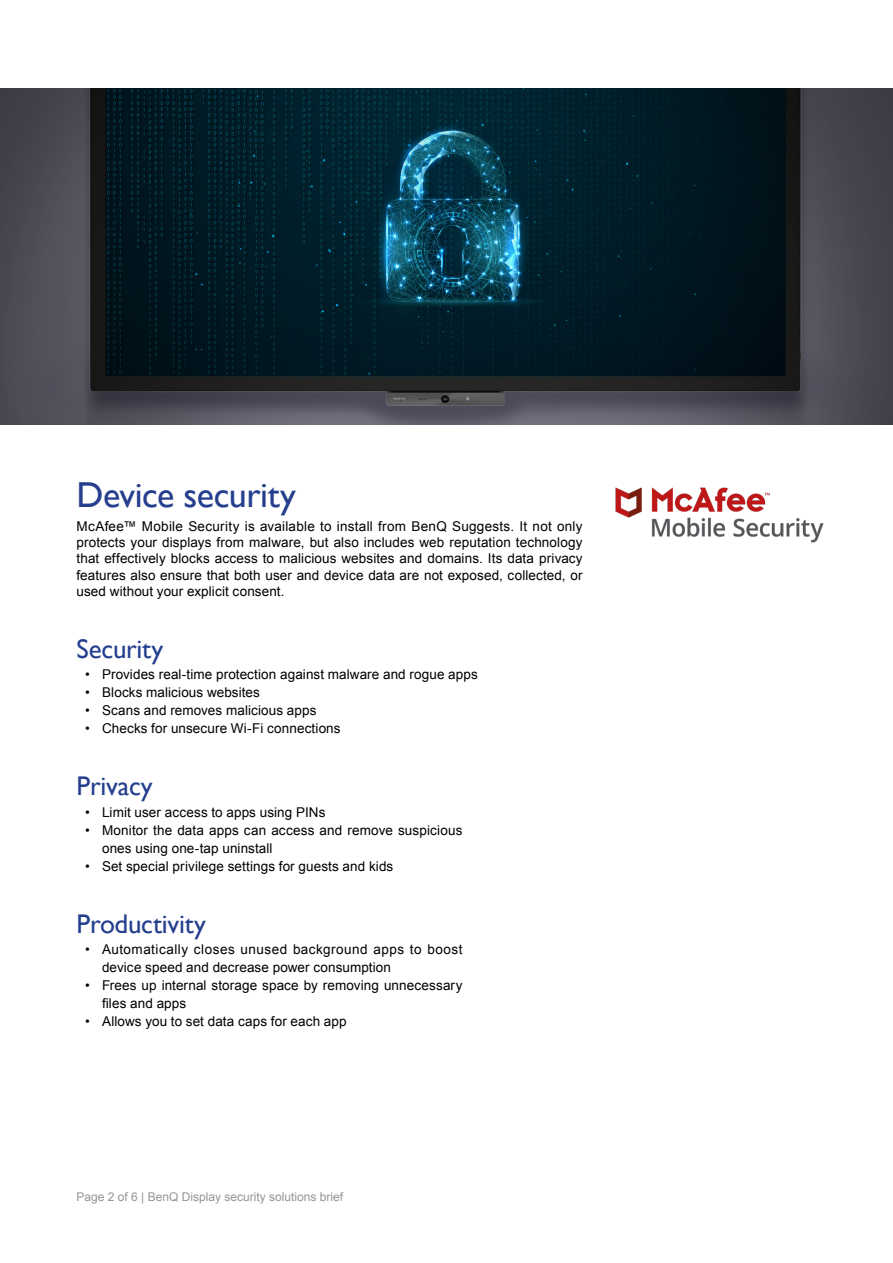
<style>
.page{position:relative;width:893px;height:1263px;background:#fff}
.page>*{position:absolute;margin:0;border:0;box-sizing:border-box;transform-origin:0 0}
.t1{font:36px "Gill Sans";letter-spacing:-.015em;color:#253f8e}
.t2{font:27px "Gill Sans";letter-spacing:-.01em;color:#253f8e}
.t3{font:13.5px/16.2px "Arial";letter-spacing:.01em;color:#000}
.t4{font:13.5px/18px "Arial";letter-spacing:.03em;color:#000}
.t5{font:12px "Arial";color:#939598}
</style>
<div class="page">
<img style="left:0;top:89px;width:893px;height:336px">
<img style="left:615px;top:487px;width:208px;height:56px">
<p class="t1" style="left:77px;top:473px;width:221px">Device security</p>
<p class="t3" style="left:77px;top:518px;width:508px;text-align:justify">McAfee™ Mobile Security is available to install from BenQ Suggests. It not only protects your displays from malware, but also includes web reputation technology that effectively blocks access to malicious websites and domains. Its data privacy features also ensure that both user and device data are not exposed, collected, or used without your explicit consent.</p>
<p class="t2" style="left:77px;top:633px;width:88px">Security</p>
<p class="t3" style="left:85px;top:666px;width:394px">• Provides real-time protection against malware and rogue apps</p>
<p class="t3" style="left:85px;top:684px;width:176px">• Blocks malicious websites</p>
<p class="t3" style="left:85px;top:702px;width:233px">• Scans and removes malicious apps</p>
<p class="t3" style="left:85px;top:720px;width:257px">• Checks for unsecure Wi-Fi connections</p>
<p class="t2" style="left:77px;top:770px;width:78px">Privacy</p>
<p class="t3" style="left:85px;top:804px;width:242px">• Limit user access to apps using PINs</p>
<p class="t3" style="left:102px;top:821px;width:362px;line-height:18px;text-indent:-17px">• Monitor the data apps can access and remove suspicious ones using one-tap uninstall</p>
<p class="t3" style="left:85px;top:858px;width:310px">• Set special privilege settings for guests and kids</p>
<p class="t2" style="left:77px;top:908px;width:131px">Productivity</p>
<p class="t4" style="left:102px;top:940px;width:362px;text-indent:-17px">• Automatically closes unused background apps to boost device speed and decrease power consumption</p>
<p class="t3" style="left:102px;top:976px;width:362px;line-height:18px;text-indent:-17px">• Frees up internal storage space by removing unnecessary files and apps</p>
<p class="t3" style="left:85px;top:1013px;width:263px">• Allows you to set data caps for each app</p>
<p class="t5" style="left:77px;top:1189px;width:268px">Page 2 of 6 | BenQ Display security solutions brief</p>
</div>
